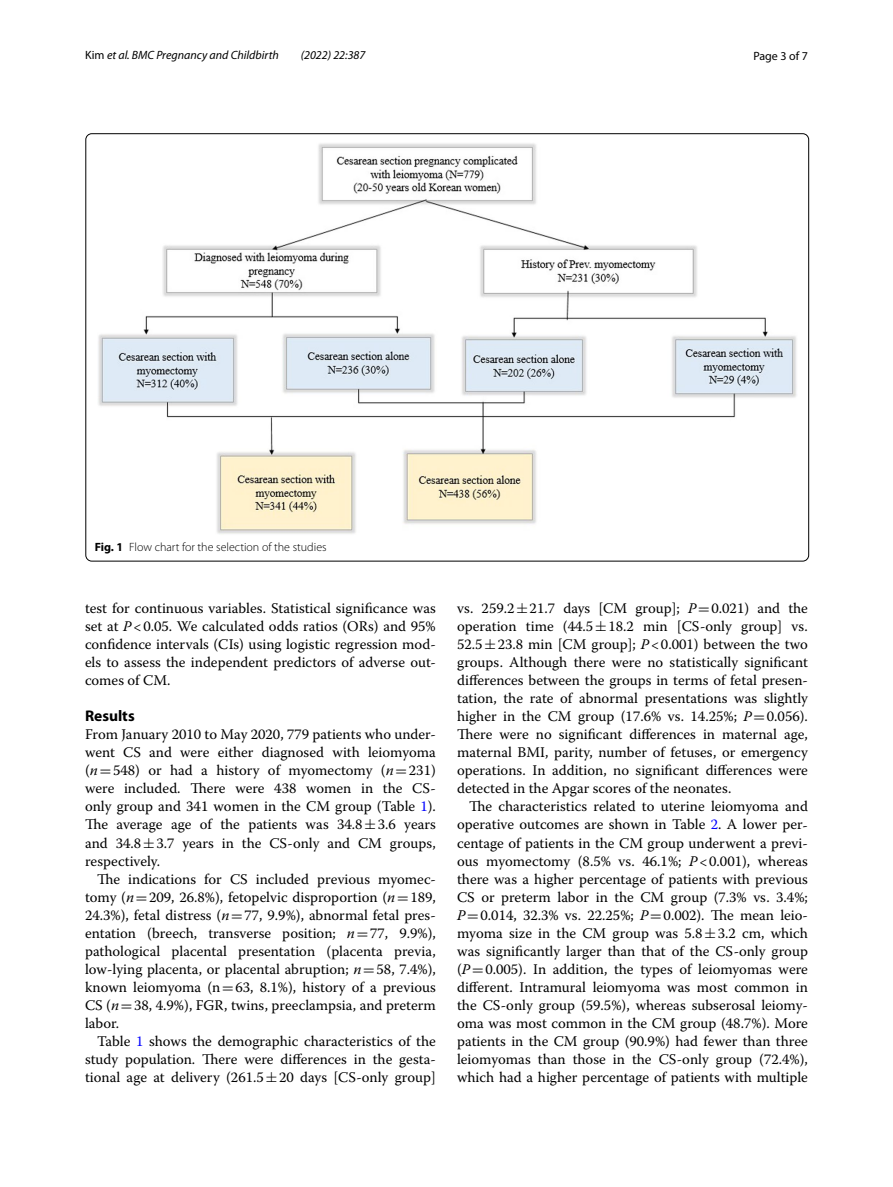
<style>
.page{position:relative;width:893px;height:1187px;background:#fff}
.page>*{position:absolute;margin:0;border:0;box-sizing:border-box;transform-origin:0 0}
.t1{font:700 15.45px "Myriad Pro";color:#000}
.t2{font:14.7px/18px "Warnock Pro";color:#000;text-align:justify}
.t3{font:italic 12px "Myriad Pro";color:#000}
.t4{font:300 12px "Myriad Pro";color:#000}
.t5{font:12px "Myriad Pro";color:#000}
.s1{font-style:normal}
.s2{font-weight:700}
.s3{font-style:italic}
.s4{font-family:"MTSY"}
.s5{color:#00f}
</style>
<div class="page">
<img style="left:98px;top:143px;width:699px;height:391px">
<p class="t3" style="left:85px;top:48px;width:195px"><span class="s1">Kim</span> et al. BMC Pregnancy and Childbirth</p>
<p class="t3" style="left:301px;top:48px;width:66px">(2022) 22:387</p>
<p class="t5" style="left:753px;top:48px;width:56px">Page 3 of 7</p>
<p class="t4" style="left:95px;top:540px;width:233px"><span class="s2">Fig. 1</span> Flow chart for the selection of the studies</p>
<p class="t2" style="left:85px;top:599px;width:352px">test for continuous variables. Statistical significance was set at <span class="s3">P</span>&lt;0.05. We calculated odds ratios (ORs) and 95% confidence intervals (CIs) using logistic regression mod&shy;els to assess the independent predictors of adverse out&shy;comes of CM.</p>
<p class="t1" style="left:85px;top:706px;width:51px">Results</p>
<p class="t2" style="left:85px;top:725px;width:352px">From January 2010 to May 2020, 779 patients who under&shy;went CS and were either diagnosed with leiomyoma (<span class="s3">n</span><span class="s4">=</span>548) or had a history of myomectomy (<span class="s3">n</span><span class="s4">=</span>231) were included. There were 438 women in the CS&shy;only group and 341 women in the CM group (Table <span class="s5">1</span>).<br>The average age of the patients was 34.8<span class="s4">±</span>3.6 years and 34.8<span class="s4">±</span>3.7 years in the CS-only and CM groups, respectively.</p>
<p class="t2" style="left:85px;top:869px;width:352px;text-indent:12px">The indications for CS included previous myomec&shy;tomy (<span class="s3">n</span><span class="s4">=</span>209, 26.8%), fetopelvic disproportion (<span class="s3">n</span><span class="s4">=</span>189, 24.3%), fetal distress (<span class="s3">n</span><span class="s4">=</span>77, 9.9%), abnormal fetal pres&shy;entation (breech, transverse position; <span class="s3">n</span><span class="s4">=</span>77, 9.9%), pathological placental presentation (placenta previa, low-lying placenta, or placental abruption; <span class="s3">n</span><span class="s4">=</span>58, 7.4%), known leiomyoma (n<span class="s4">=</span>63, 8.1%), history of a previous CS (<span class="s3">n</span><span class="s4">=</span>38, 4.9%), FGR, twins, preeclampsia, and preterm labor.</p>
<p class="t2" style="left:85px;top:1031px;width:352px;text-indent:12px">Table <span class="s5">1</span> shows the demographic characteristics of the study population. There were differences in the gesta&shy;tional age at delivery (261.5<span class="s4">±</span>20 days [CS-only group]</p>
<p class="t2" style="left:457px;top:599px;width:352px">vs. 259.2<span class="s4">±</span>21.7 days [CM group]; <span class="s3">P</span><span class="s4">=</span>0.021) and the operation time (44.5<span class="s4">±</span>18.2 min [CS-only group] vs.<br>52.5<span class="s4">±</span>23.8 min [CM group]; <span class="s3">P</span>&lt;0.001) between the two groups. Although there were no statistically significant differences between the groups in terms of fetal presen&shy;tation, the rate of abnormal presentations was slightly higher in the CM group (17.6% vs. 14.25%; <span class="s3">P</span><span class="s4">=</span>0.056).<br>There were no significant differences in maternal age, maternal BMI, parity, number of fetuses, or emergency operations. In addition, no significant differences were detected in the Apgar scores of the neonates.</p>
<p class="t2" style="left:457px;top:797px;width:352px;text-indent:12px">The characteristics related to uterine leiomyoma and operative outcomes are shown in Table <span class="s5">2</span>. A lower per&shy;centage of patients in the CM group underwent a previ&shy;ous myomectomy (8.5% vs. 46.1%; <span class="s3">P</span>&lt;0.001), whereas there was a higher percentage of patients with previous CS or preterm labor in the CM group (7.3% vs. 3.4%; <span class="s3">P</span><span class="s4">=</span>0.014, 32.3% vs. 22.25%; <span class="s3">P</span><span class="s4">=</span>0.002). The mean leio&shy;myoma size in the CM group was 5.8<span class="s4">±</span>3.2 cm, which was significantly larger than that of the CS-only group (<span class="s3">P</span><span class="s4">=</span>0.005). In addition, the types of leiomyomas were different. Intramural leiomyoma was most common in the CS-only group (59.5%), whereas subserosal leiomy&shy;oma was most common in the CM group (48.7%). More patients in the CM group (90.9%) had fewer than three leiomyomas than those in the CS-only group (72.4%), which had a higher percentage of patients with multiple</p>
</div>
